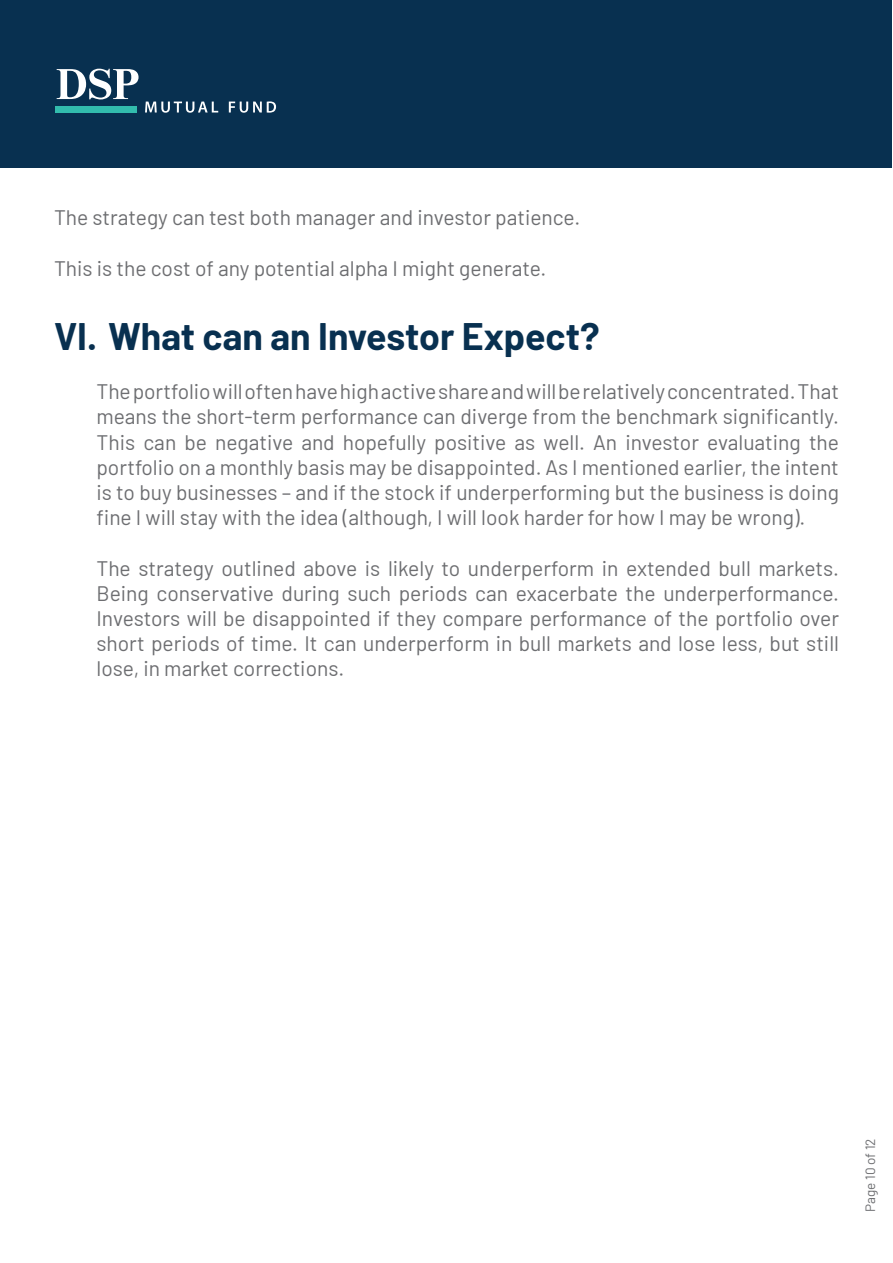
<style>
.page{position:relative;width:893px;height:1263px;background:#fff}
.page>*{position:absolute;margin:0;border:0;box-sizing:border-box;transform-origin:0 0}
.t1{font:700 37.5px "Barlow";color:#083050}
.t2{font:21px/25.2px "Barlow";color:#6d6e71;text-align:justify}
.t3{font:13.5px "Barlow";color:#6d6e71}
</style>
<div class="page">
<div style="left:1px;top:1px;width:891px;height:167px;background:#083050"></div>
<svg style="left:145px;top:102px;width:73px;height:11px"></svg>
<svg style="left:229px;top:101px;width:47px;height:12px"></svg>
<div style="left:55px;top:106px;width:82px;height:6px;background:#32bcad"></div>
<svg style="left:57px;top:69px;width:82px;height:30px"></svg>
<p class="t2" style="left:54px;top:203px;width:528px">The strategy can test both manager and investor patience.</p>
<p class="t2" style="left:54px;top:254px;width:494px">This is the cost of any potential alpha I might generate.</p>
<h1 class="t1" style="left:54px;top:309px;width:547px">VI. What can an Investor Expect?</h1>
<p class="t2" style="left:97px;top:377px;width:744px">The portfolio will often have high active share and will be relatively concentrated. That means the short-term performance can diverge from the benchmark significantly.<br>This can be negative and hopefully positive as well. An investor evaluating the portfolio on a monthly basis may be disappointed. As I mentioned earlier, the intent is to buy businesses – and if the stock if underperforming but the business is doing fine I will stay with the idea (although, I will look harder for how I may be wrong).</p>
<p class="t2" style="left:97px;top:554px;width:744px">The strategy outlined above is likely to underperform in extended bull markets.<br>Being conservative during such periods can exacerbate the underperformance.<br>Investors will be disappointed if they compare performance of the portfolio over short periods of time. It can underperform in bull markets and lose less, but still lose, in market corrections.</p>
<p class="t3" style="left:860px;top:1212px;width:75px;rotate:-90deg">Page 10 of 12</p>
</div>
